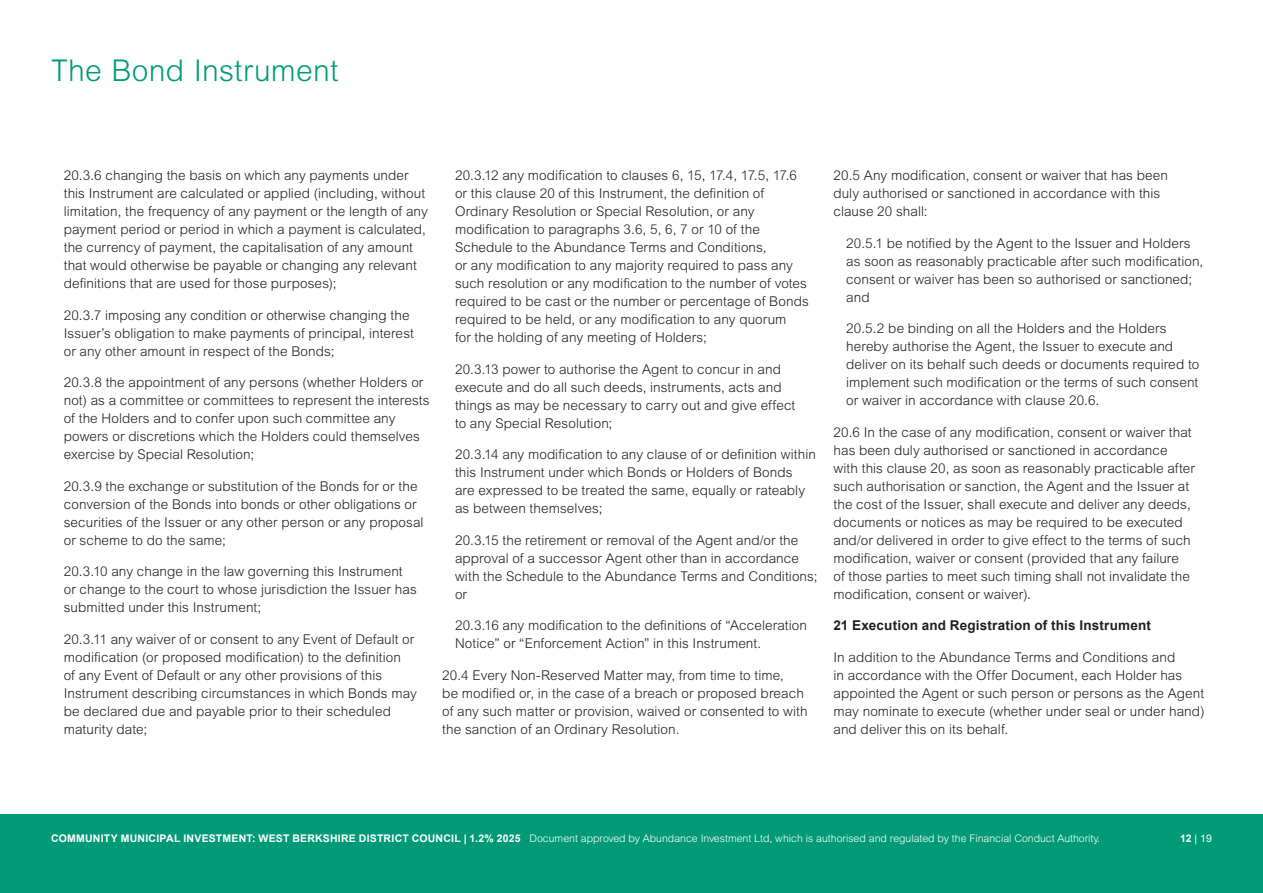
<style>
.page{position:relative;width:1263px;height:893px;background:#fff}
.page>*{position:absolute;margin:0;border:0;box-sizing:border-box;transform-origin:0 0}
.t1{font:300 30px "Arial MT Std";letter-spacing:.01em;color:#009b76}
.Basic{font:300 13.5px/18px "Arial MT Std";letter-spacing:.005em;color:#231f20}
.Basic-2{font:700 13.5px "Arial";letter-spacing:.015em;color:#231f20}
.t2{font:300 10.5px "Arial MT Std";color:#fff}
.t3{font:10.5px "Arial";color:#fff}
.s1{font-family:"Arial";font-weight:700}
.s2{font-weight:700}
</style>
<div class="page">
<div style="left:0;top:814px;width:1263px;height:79px;background:#009b76"></div>
<p class="t1" style="left:51px;top:53px;width:289px">The Bond Instrument</p>
<p class="Basic" style="left:64px;top:166px;width:365px">20.3.6 changing the basis on which any payments under this Instrument are calculated or applied (including, without limitation, the frequency of any payment or the length of any payment period or period in which a payment is calculated, the currency of payment, the capitalisation of any amount that would otherwise be payable or changing any relevant definitions that are used for those purposes);</p>
<p class="Basic" style="left:64px;top:306px;width:352px">20.3.7 imposing any condition or otherwise changing the<br>Issuer’s obligation to make payments of principal, interest or any other amount in respect of the Bonds;</p>
<p class="Basic" style="left:64px;top:373px;width:367px">20.3.8 the appointment of any persons (whether Holders or not) as a committee or committees to represent the interests of the Holders and to confer upon such committee any powers or discretions which the Holders could themselves exercise by Special Resolution;</p>
<p class="Basic" style="left:64px;top:477px;width:361px">20.3.9 the exchange or substitution of the Bonds for or the conversion of the Bonds into bonds or other obligations or securities of the Issuer or any other person or any proposal or scheme to do the same;</p>
<p class="Basic" style="left:64px;top:562px;width:354px">20.3.10 any change in the law governing this Instrument or change to the court to whose jurisdiction the Issuer has submitted under this Instrument;</p>
<p class="Basic" style="left:64px;top:630px;width:355px">20.3.11 any waiver of or consent to any Event of Default or modification (or proposed modification) to the definition<br>of any Event of Default or any other provisions of this Instrument describing circumstances in which Bonds may be declared due and payable prior to their scheduled maturity date;</p>
<p class="Basic" style="left:455px;top:166px;width:355px">20.3.12 any modification to clauses 6, 15, 17.4, 17.5, 17.6 or this clause 20 of this Instrument, the definition of Ordinary Resolution or Special Resolution, or any modification to paragraphs 3.6, 5, 6, 7 or 10 of the Schedule to the Abundance Terms and Conditions,<br>or any modification to any majority required to pass any such resolution or any modification to the number of votes required to be cast or the number or percentage of Bonds required to be held, or any modification to any quorum<br>for the holding of any meeting of Holders;</p>
<p class="Basic" style="left:455px;top:360px;width:342px">20.3.13 power to authorise the Agent to concur in and execute and do all such deeds, instruments, acts and things as may be necessary to carry out and give effect to any Special Resolution;</p>
<p class="Basic" style="left:455px;top:445px;width:362px">20.3.14 any modification to any clause of or definition within this Instrument under which Bonds or Holders of Bonds<br>are expressed to be treated the same, equally or rateably as between themselves;</p>
<p class="Basic" style="left:455px;top:531px;width:364px">20.3.15 the retirement or removal of the Agent and/or the approval of a successor Agent other than in accordance with the Schedule to the Abundance Terms and Conditions; or</p>
<p class="Basic" style="left:455px;top:616px;width:353px">20.3.16 any modification to the definitions of “Acceleration<br>Notice” or “Enforcement Action” in this Instrument.</p>
<p class="Basic" style="left:442px;top:666px;width:367px">20.4 Every Non-Reserved Matter may, from time to time,<br>be modified or, in the case of a breach or proposed breach of any such matter or provision, waived or consented to with the sanction of an Ordinary Resolution.</p>
<p class="Basic" style="left:833px;top:166px;width:336px">20.5 Any modification, consent or waiver that has been duly authorised or sanctioned in accordance with this clause 20 shall:</p>
<p class="Basic" style="left:846px;top:234px;width:359px">20.5.1 be notified by the Agent to the Issuer and Holders as soon as reasonably practicable after such modification, consent or waiver has been so authorised or sanctioned; and</p>
<p class="Basic" style="left:846px;top:319px;width:354px">20.5.2 be binding on all the Holders and the Holders hereby authorise the Agent, the Issuer to execute and deliver on its behalf such deeds or documents required to implement such modification or the terms of such consent or waiver in accordance with clause 20.6.</p>
<p class="Basic" style="left:833px;top:423px;width:363px">20.6 In the case of any modification, consent or waiver that has been duly authorised or sanctioned in accordance with this clause 20, as soon as reasonably practicable after such authorisation or sanction, the Agent and the Issuer at the cost of the Issuer, shall execute and deliver any deeds, documents or notices as may be required to be executed and/or delivered in order to give effect to the terms of such modification, waiver or consent (provided that any failure<br>of those parties to meet such timing shall not invalidate the modification, consent or waiver).</p>
<p class="Basic-2" style="left:833px;top:616px;width:319px">21 Execution and Registration of this Instrument</p>
<p class="Basic" style="left:833px;top:648px;width:373px">In addition to the Abundance Terms and Conditions and<br>in accordance with the Offer Document, each Holder has appointed the Agent or such person or persons as the Agent may nominate to execute (whether under seal or under hand) and deliver this on its behalf.</p>
<p class="t2" style="left:51px;top:832px;width:1050px"><span class="s1">COMMUNITY MUNICIPAL INVESTMENT: WEST BERKSHIRE DISTRICT COUNCIL | 1.2% 2025</span> Document approved by Abundance Investment Ltd, which is authorised and regulated by the Financial Conduct Authority.</p>
<p class="t3" style="left:1180px;top:831px;width:33px"><span class="s2">12</span> | 19</p>
</div>
